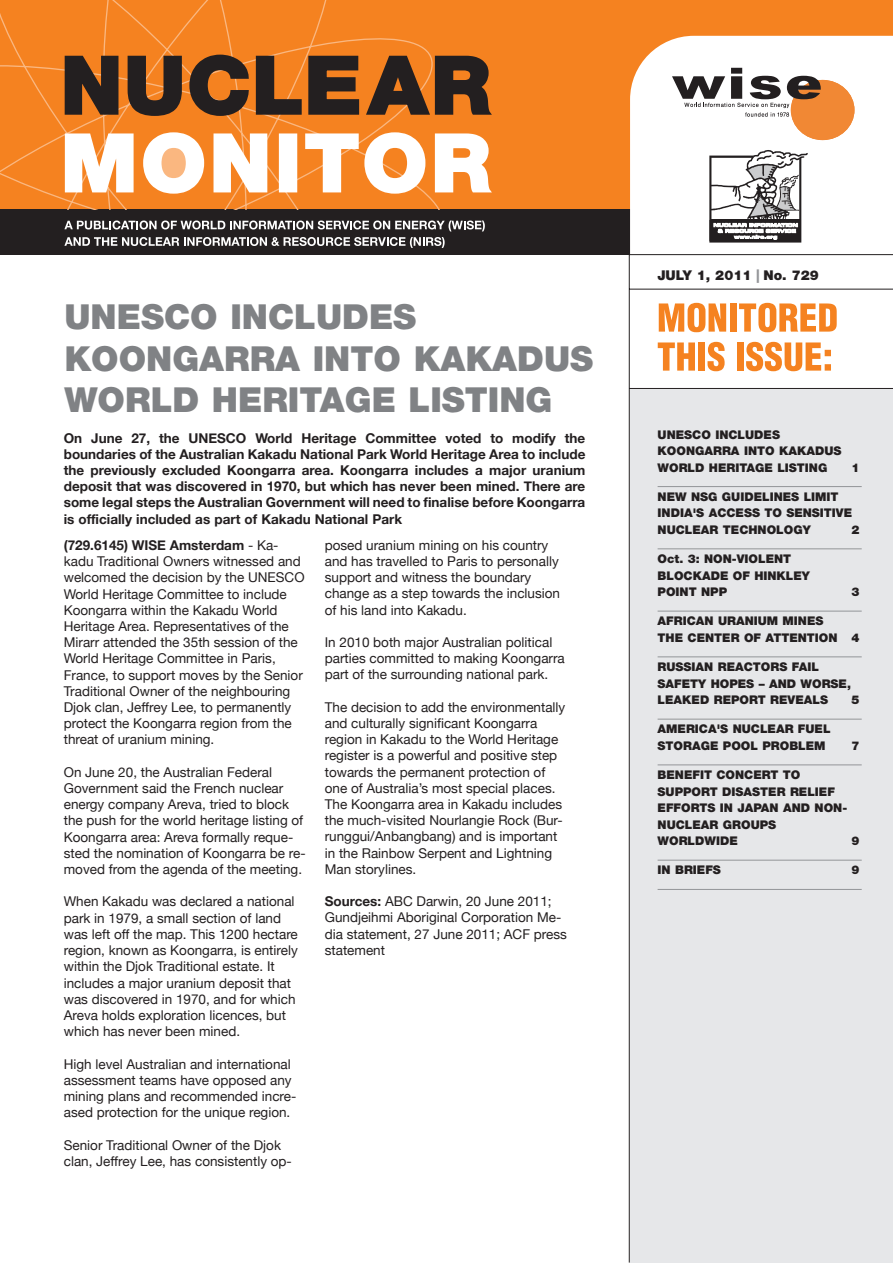
<style>
.page{position:relative;width:893px;height:1263px;background:#fff}
.page>*{position:absolute;margin:0;border:0;box-sizing:border-box;transform-origin:0 0}
.t1{font:900 34.5px/41.4px "Helvetica Neue LT";color:#808285}
.t2{font:13.5px/16.2px "Helvetica Neue";color:#231f20}
.t3{font:700 13.5px/16.2px "Helvetica Neue";color:#231f20;text-align:justify}
.t4{font:900 13.5px "Helvetica Neue LT";color:#231f20}
.t5{font:900 12px/16.5px "Helvetica Neue LT";color:#231f20}
.s1{font-weight:700}
.s2{color:#939598}
</style>
<div class="page">
<div style="left:0;top:0;width:893px;height:209px;background:#f58220"></div>
<div style="left:0;top:209px;width:893px;height:46px;background:#231f20"></div>
<div style="left:630px;top:36px;width:263px;height:218px;background:#fff"></div>
<svg style="left:1px;top:0;width:428px;height:200px"></svg>
<svg style="left:63px;top:53px;width:429px;height:195px"></svg>
<svg style="left:628px;top:254px;width:265px;height:1009px"></svg>
<svg style="left:709px;top:149px;width:99px;height:94px"></svg>
<div style="left:791px;top:80px;width:63px;height:60px;background:#f18834;border-radius:50%"></div>
<svg style="left:672px;top:68px;width:149px;height:49px"></svg>
<hr style="left:658px;top:486px;width:204px;height:1px;background:#939598">
<hr style="left:658px;top:548px;width:204px;height:1px;background:#939598">
<hr style="left:658px;top:611px;width:204px;height:1px;background:#939598">
<hr style="left:658px;top:656px;width:204px;height:1px;background:#939598">
<hr style="left:658px;top:719px;width:204px;height:1px;background:#939598">
<hr style="left:658px;top:764px;width:204px;height:1px;background:#939598">
<hr style="left:658px;top:860px;width:204px;height:1px;background:#939598">
<hr style="left:658px;top:889px;width:204px;height:1px;background:#939598">
<h1 class="t1" style="left:64px;top:296px;width:530px">UNESCO INCLUDES<br>KOONGARRA INTO KAKADUS<br>WORLD HERITAGE LISTING</h1>
<p class="t3" style="left:64px;top:429px;width:523px">On June 27, the UNESCO World Heritage Committee voted to modify the boundaries of the Australian Kakadu National Park World Heritage Area to include the previously excluded Koongarra area. Koongarra includes a major uranium deposit that was discovered in 1970, but which has never been mined. There are some legal steps the Australian Government will need to finalise before Koongarra is officially included as part of Kakadu National Park</p>
<p class="t2" style="left:64px;top:537px;width:242px"><span class="s1">(729.6145) WISE Amsterdam</span> - Ka&shy;kadu Traditional Owners witnessed and welcomed the decision by the UNESCO World Heritage Committee to include Koongarra within the Kakadu World Heritage Area. Representatives of the Mirarr attended the 35th session of the World Heritage Committee in Paris, France, to support moves by the Senior Traditional Owner of the neighbouring Djok clan, Jeffrey Lee, to permanently protect the Koongarra region from the threat of uranium mining.</p>
<p class="t2" style="left:64px;top:764px;width:243px">On June 20, the Australian Federal Government said the French nuclear energy company Areva, tried to block the push for the world heritage listing of Koongarra area: Areva formally reque&shy;sted the nomination of Koongarra be re&shy;moved from the agenda of the meeting.</p>
<p class="t2" style="left:64px;top:893px;width:236px">When Kakadu was declared a national park in 1979, a small section of land was left off the map. This 1200 hectare region, known as Koongarra, is entirely within the Djok Traditional estate. It includes a major uranium deposit that was discovered in 1970, and for which Areva holds exploration licences, but which has never been mined.</p>
<p class="t2" style="left:64px;top:1055px;width:234px">High level Australian and international assessment teams have opposed any mining plans and recommended incre&shy;ased protection for the unique region.</p>
<p class="t2" style="left:64px;top:1136px;width:230px">Senior Traditional Owner of the Djok clan, Jeffrey Lee, has consistently op-</p>
<p class="t2" style="left:325px;top:537px;width:237px">posed uranium mining on his country and has travelled to Paris to personally support and witness the boundary change as a step towards the inclusion of his land into Kakadu.</p>
<p class="t2" style="left:325px;top:634px;width:242px">In 2010 both major Australian political parties committed to making Koongarra part of the surrounding national park.</p>
<p class="t2" style="left:325px;top:699px;width:242px">The decision to add the environmentally and culturally significant Koongarra region in Kakadu to the World Heritage register is a powerful and positive step towards the permanent protection of one of Australia’s most special places.<br>The Koongarra area in Kakadu includes the much-visited Nourlangie Rock (Bur&shy;runggui/Anbangbang) and is important in the Rainbow Serpent and Lightning Man storylines.</p>
<p class="t2" style="left:325px;top:893px;width:244px"><span class="s1">Sources:</span> ABC Darwin, 20 June 2011;<br>Gundjeihmi Aboriginal Corporation Me&shy;dia statement, 27 June 2011; ACF press statement</p>
<p class="t4" style="left:657px;top:267px;width:163px">JULY 1, 2011 <span class="s2">|</span> No. 729</p>
<p class="t5" style="left:658px;top:426px;width:185px">UNESCO INCLUDES<br>KOONGARRA INTO KAKADUS<br>WORLD HERITAGE LISTING</p>
<p class="t5" style="left:852px;top:459px;width:10px">1</p>
<p class="t5" style="left:658px;top:488px;width:196px">NEW NSG GUIDELINES LIMIT<br>INDIA'S ACCESS TO SENSITIVE<br>NUCLEAR TECHNOLOGY</p>
<p class="t5" style="left:852px;top:521px;width:10px">2</p>
<p class="t5" style="left:658px;top:550px;width:154px">Oct. 3: NON-VIOLENT<br>BLOCKADE OF HINKLEY<br>POINT NPP</p>
<p class="t5" style="left:852px;top:583px;width:10px">3</p>
<p class="t5" style="left:658px;top:613px;width:204px">AFRICAN URANIUM MINES<br>THE CENTER OF ATTENTION 4</p>
<p class="t5" style="left:658px;top:658px;width:195px">RUSSIAN REACTORS FAIL<br>SAFETY HOPES – AND WORSE,<br>LEAKED REPORT REVEALS</p>
<p class="t5" style="left:852px;top:691px;width:10px">5</p>
<p class="t5" style="left:658px;top:721px;width:175px">AMERICA'S NUCLEAR FUEL<br>STORAGE POOL PROBLEM</p>
<p class="t5" style="left:852px;top:737px;width:10px">7</p>
<p class="t5" style="left:658px;top:766px;width:191px">BENEFIT CONCERT TO<br>SUPPORT DISASTER RELIEF<br>EFFORTS IN JAPAN AND NON-<br>NUCLEAR GROUPS<br>WORLDWIDE</p>
<p class="t5" style="left:852px;top:832px;width:10px">9</p>
<p class="t5" style="left:658px;top:862px;width:65px">IN BRIEFS</p>
<p class="t5" style="left:852px;top:862px;width:10px">9</p>
</div>
